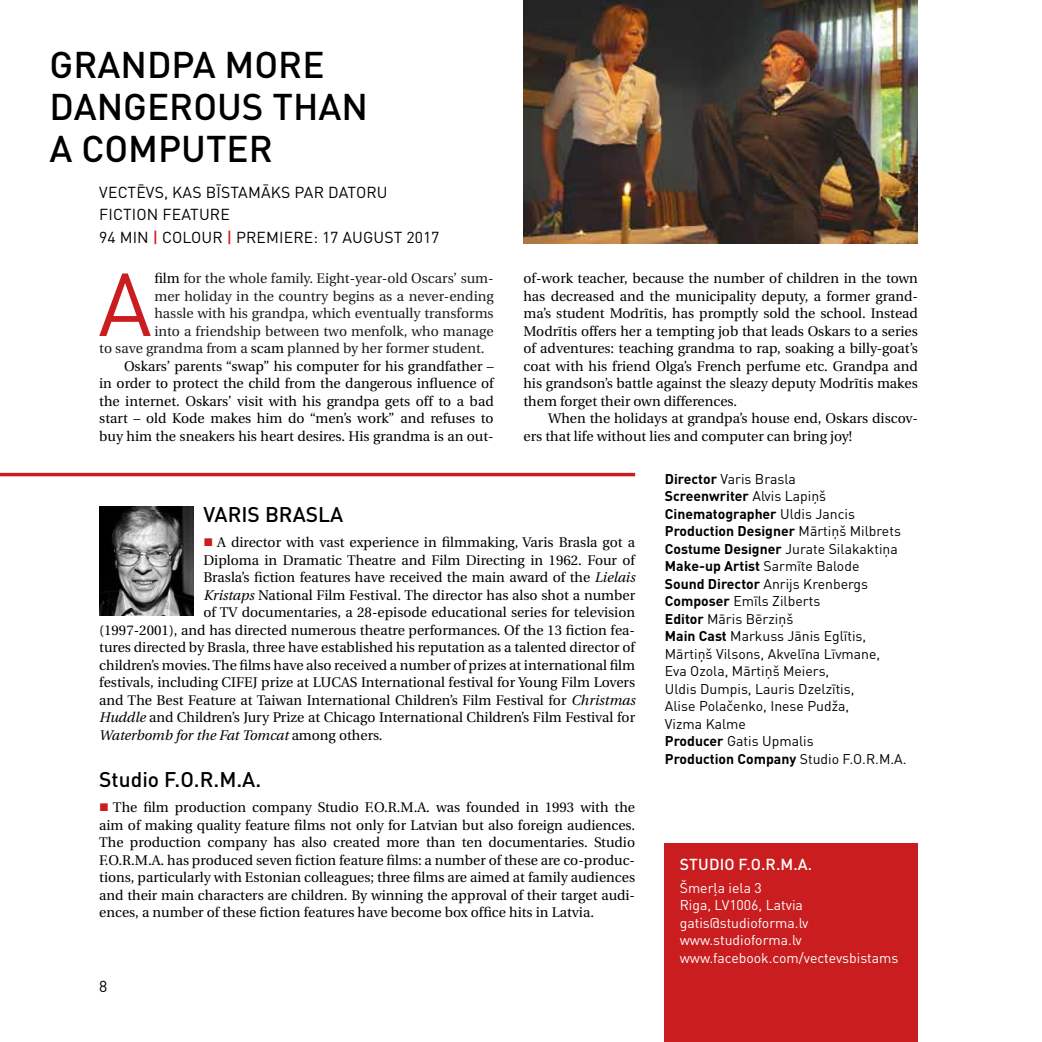
<style>
.page{position:relative;width:1042px;height:1042px;background:#fff}
.page>*{position:absolute;margin:0;border:0;box-sizing:border-box;transform-origin:0 0}
.t1{font:87.67px "DIN Pro";color:#ca1d20}
.t2{font:500 36.75px/42px "DIN Pro";color:#000}
.t3{font:500 21px "DIN Pro";color:#000}
.t4{font:15.75px/22.8px "DIN Pro";letter-spacing:.01em;color:#000}
.t5{font:500 15.75px "DIN Pro";color:#fff}
.t6{font:14px/17.5px "Utopia CE";color:#000;text-align:justify}
.t7{font:14px/17.5px "DIN Pro";color:#000}
.t8{font:14px "Utopia CE";color:#1d1d1d}
.t9{font:14px/17.5px "DIN Pro";color:#fff}
.t10{font:italic 14px "Utopia CE";color:#000}
.s1{font-weight:500;color:#ca1d20}
.s2{color:#000}
.s3{font-weight:700}
.s4{color:#ca1d20}
.s5{font-style:italic}
.s6{font-style:normal}
</style>
<div class="page">
<div style="left:665px;top:843px;width:253px;height:199px;background:#ca1d20"></div>
<img style="left:99px;top:506px;width:94px;height:109px">
<hr style="left:0;top:473px;width:635px;height:3px;background:#ca1d20">
<img style="left:523px;top:0;width:395px;height:243px">
<h2 class="t2" style="left:50px;top:42px;width:320px">GRANDPA MORE<br>DANGEROUS THAN<br>A COMPUTER</h2>
<p class="t4" style="left:99px;top:180px;width:142px">Ve ct ēvs, kas bīstam</p>
<p class="t4" style="left:261px;top:180px;width:116px">āks par datoru</p>
<p class="t4" style="left:99px;top:203px;width:158px">Fiction Feature<br>94 mi n <span class="s1">|</span> colour <span class="s1">|</span> premiere</p>
<p class="t4" style="left:313px;top:225px;width:127px">: 17 August 2017</p>
<h1 class="t1" style="left:98px;top:245px;width:55px">A</h1>
<p class="t8" style="left:154px;top:271px;width:341px"><span class="s2">film</span> for the whole family. Eight-year-old Oscars’ sum-</p>
<p class="t6" style="left:523px;top:270px;width:396px">of-work teacher, because the number of children in the town has decreased and the municipality deputy, a former grand&shy;ma’s student Modrītis, has promptly sold the school. Instead Modrītis offers her a tempting job that leads Oskars to a series of adventures: teaching grandma to rap, soaking a billy-goat’s coat with his friend Olga’s French perfume etc. Grandpa and his grandson’s battle against the sleazy deputy Modrītis makes them forget their own differences.</p>
<p class="t6" style="left:523px;top:410px;width:396px;text-indent:25px">When the holidays at grandpa’s house end, Oskars discov&shy;ers that life without lies and computer can bring joy!</p>
<p class="t7" style="left:665px;top:469px;width:243px"><span class="s3">Director</span> Varis B rasla<br><span class="s3">Screenwriter</span> Alvis Lapiņš<br><span class="s3">Cinematographer</span> Uldis Jancis<br><span class="s3">Production Designer</span> Mārtiņš Milbrets<br><span class="s3">Costume Designer</span> Jurate Silakaktiņa<br><span class="s3">Make-up Artist</span> Sarmīte Balode<br><span class="s3">Sound Director</span> Anrijs Krenbergs<br><span class="s3">Composer</span> Emīls Zilberts<br><span class="s3">Editor</span> Māris Bērziņš<br><span class="s3">Main Cast</span> Markuss Jānis Eglītis,<br>Mārtiņš Vilsons, Akvelīna Līvmane,<br>Eva Ozola, Mārtiņš Meiers,<br>Uldis Dumpis, Lauris Dzelzītis,<br>Alise Polačenko, Inese Pudža,<br>Vizma Kalme<br><span class="s3">Producer</span> Gatis Upmalis<br><span class="s3">Production Company</span> Studio F.O.R.M.A.</p>
<p class="t8" style="left:154px;top:288px;width:341px">mer holiday in the country begins as a never-ending</p>
<p class="t8" style="left:154px;top:306px;width:341px">hassle with his grandpa, which eventually transforms</p>
<p class="t8" style="left:154px;top:323px;width:341px">into a friendship between two menfolk, who manage</p>
<p class="t8" style="left:99px;top:341px;width:387px">to save grandma from a <span class="s2">scam</span> planned by her former student.</p>
<p class="t6" style="left:124px;top:357px;width:371px">Oskars’ parents “swap” his computer for his grandfather –</p>
<p class="t6" style="left:99px;top:375px;width:396px">in order to protect the child from the dangerous influence of</p>
<p class="t6" style="left:99px;top:392px;width:396px">the internet. Oskars’ visit with his grandpa gets off to a bad</p>
<p class="t6" style="left:99px;top:410px;width:396px">start – old Kode makes him do “men’s work” and refuses to</p>
<p class="t6" style="left:99px;top:427px;width:396px">buy him the sneakers his heart desires. His grandma is an out-</p>
<h3 class="t3" style="left:203px;top:500px;width:141px">VARIS B RASLA</h3>
<p class="t6" style="left:203px;top:534px;width:433px"><span class="s4">■</span> A director with vast experience in filmmaking, Varis Brasla got a</p>
<p class="t6" style="left:203px;top:551px;width:433px">Diploma in Dramatic Theatre and Film Directing in 1962. Four of</p>
<p class="t6" style="left:203px;top:569px;width:433px">Brasla’s fiction features have received the main award of the <span class="s5">Lielais</span></p>
<p class="t6" style="left:203px;top:586px;width:433px"><span class="s5">Kristaps</span> National Film Festival. The director has also shot a number</p>
<p class="t6" style="left:203px;top:604px;width:433px">of TV documentaries, a 28-episode educational series for television</p>
<p class="t6" style="left:99px;top:621px;width:537px">(1997-2001), and has directed numerous theatre performances. Of the 13 fiction fea-</p>
<p class="t6" style="left:99px;top:639px;width:537px">tures directed by Brasla, three have established his reputation as a talented director of</p>
<p class="t6" style="left:99px;top:656px;width:537px">children’s movies. The films have also received a number of prizes at international film</p>
<p class="t6" style="left:99px;top:674px;width:537px">festivals, including CIFEJ prize at LUCAS International festival for Young Film Lovers</p>
<p class="t6" style="left:99px;top:691px;width:537px">and The Best Feature at Taiwan International Children’s Film Festival for <span class="s5">Christmas</span></p>
<p class="t6" style="left:99px;top:709px;width:537px"><span class="s5">Huddle</span> and Children’s Jury Prize at Chicago International Children’s Film Festival for</p>
<p class="t10" style="left:99px;top:727px;width:285px">Waterbomb for the Fat Tomcat <span class="s6">among others.</span></p>
<h3 class="t3" style="left:99px;top:765px;width:164px">Studio F.O.R.M.A.</h3>
<p class="t6" style="left:99px;top:799px;width:537px"><span class="s4">■</span> The film production company Studio F.O.R.M.A. was founded in 1993 with the aim of making quality feature films not only for Latvian but also foreign audiences.<br>The production company has also created more than ten documentaries. Studio F.O.R.M.A. has produced seven fiction feature films: a number of these are co-produc&shy;tions, particularly with Estonian colleagues; three films are aimed at family audiences and their main characters are children. By winning the approval of their target audi&shy;ences, a number of these fiction features have become box office hits in Latvia.</p>
<p class="t5" style="left:680px;top:854px;width:10px">Studio</p>
<p class="t5" style="left:738px;top:854px;width:75px">F.O.R.M.A.</p>
<p class="t9" style="left:680px;top:878px;width:220px">Šmerļa iela 3<br>Riga, LV1006, Latvia gatis@studioforma.lv www.studioforma.lv www.facebook.com/vectevsbistams</p>
<p class="t4" style="left:99px;top:974px;width:10px">8</p>
</div>
